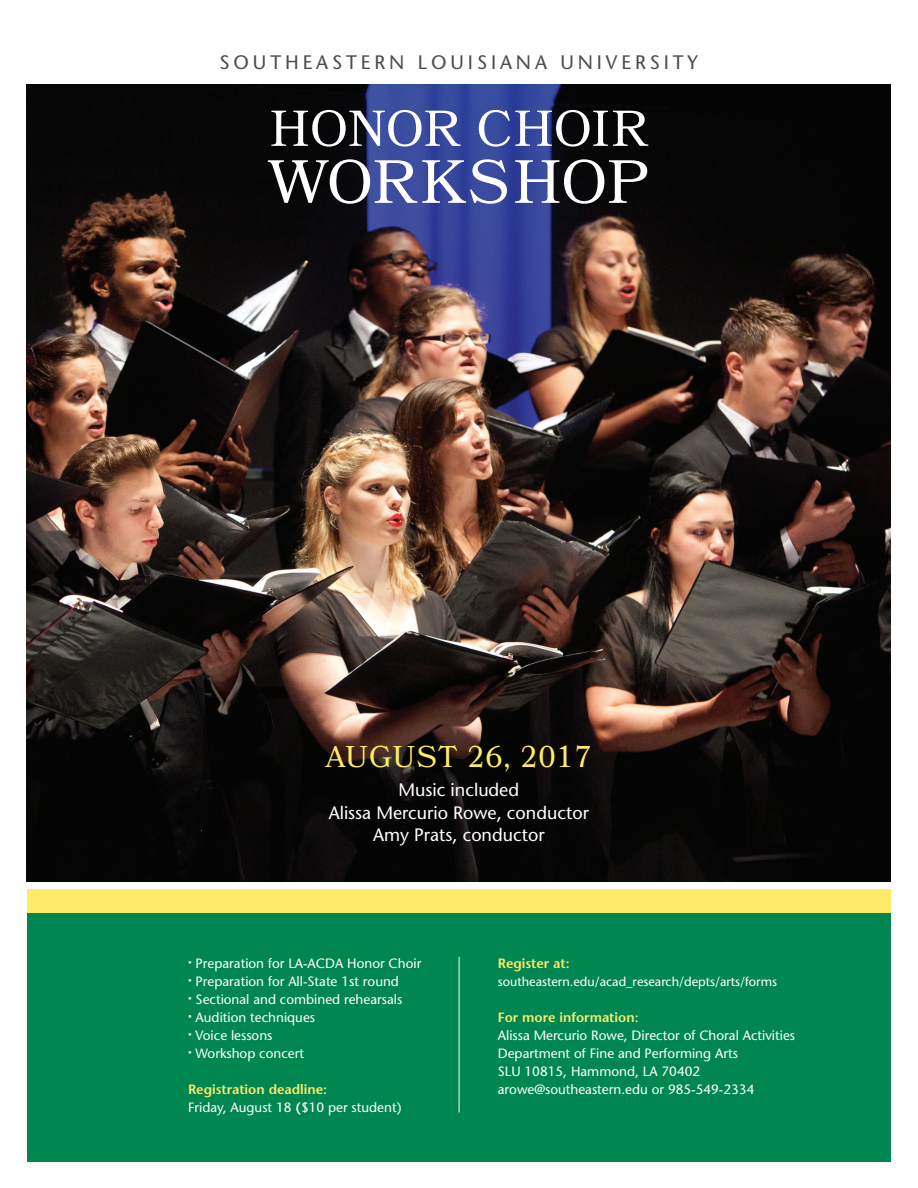
<style>
.page{position:relative;width:918px;height:1188px;background:#fff}
.page>*{position:absolute;margin:0;border:0;box-sizing:border-box;transform-origin:0 0}
.t1{font:60.75px "Bookmania";color:#fff}
.t2{font:50.25px "Bookmania";letter-spacing:.005em;color:#fff}
.t3{font:30px "Bookmania";letter-spacing:.03em;color:#ffeb68}
.t4{font:19.5px "Stone Sans";letter-spacing:.2em;color:#4b4c4d}
.t5{font:18px "Stone Sans";color:#fff}
.t6{font:13.5px "Stone Sans";color:#fff}
.t7{font:600 13.5px "Stone Sans";color:#ffeb68}
.t8{font:12.75px "Stone Sans";color:#fff}
.s1{font-weight:600}
</style>
<div class="page">
<div style="left:27px;top:889px;width:864px;height:37px;background:#ffeb68"></div>
<img style="left:27px;top:84px;width:864px;height:797px">
<div style="left:27px;top:914px;width:864px;height:248px;background:#008751"></div>
<hr style="left:459px;top:957px;width:1px;height:155px;background:#fff">
<p class="t4" style="left:220px;top:51px;width:480px">SOUTHEASTERN LOUISIANA UNIVERSITY</p>
<p class="t2" style="left:270px;top:99px;width:379px">HONOR CHOIR</p>
<p class="t1" style="left:269px;top:146px;width:382px">WORKSHOP</p>
<p class="t3" style="left:325px;top:739px;width:268px">AUGUST 26, 2017</p>
<p class="t5" style="left:398px;top:779px;width:122px">Music included</p>
<p class="t5" style="left:329px;top:802px;width:262px">Alissa Mercurio Rowe, conductor</p>
<p class="t5" style="left:373px;top:824px;width:173px">Amy Prats, conductor</p>
<p class="t6" style="left:188px;top:955px;width:235px"><sup>•</sup> Preparation for LA-ACDA Honor Choir</p>
<p class="t6" style="left:188px;top:973px;width:212px"><sup>•</sup> Preparation for All-State 1st round</p>
<p class="t6" style="left:188px;top:991px;width:216px"><sup>•</sup> Sectional and combined rehearsals</p>
<p class="t6" style="left:188px;top:1009px;width:129px"><sup>•</sup> Audition techniques</p>
<p class="t6" style="left:188px;top:1027px;width:86px"><sup>•</sup> Voice lessons</p>
<p class="t6" style="left:188px;top:1045px;width:118px"><sup>•</sup> Workshop concert</p>
<p class="t7" style="left:188px;top:1080px;width:140px">Registration deadline:</p>
<p class="t6" style="left:188px;top:1099px;width:215px">Friday, August 18 <span class="s1">(</span>$10 per student)</p>
<p class="t7" style="left:498px;top:954px;width:73px">Register at:</p>
<p class="t8" style="left:498px;top:973px;width:281px">southeastern.edu/acad_research/depts/arts/forms</p>
<p class="t7" style="left:498px;top:1008px;width:142px">For more information:</p>
<p class="t6" style="left:498px;top:1027px;width:299px">Alissa Mercurio Rowe, Director of Choral Activities</p>
<p class="t6" style="left:498px;top:1045px;width:242px">Department of Fine and Performing Arts</p>
<p class="t6" style="left:498px;top:1063px;width:204px">SLU 10815, Hammond, LA 70402</p>
<p class="t6" style="left:498px;top:1081px;width:258px">arowe@southeastern.edu or 985-549-2334</p>
</div>
